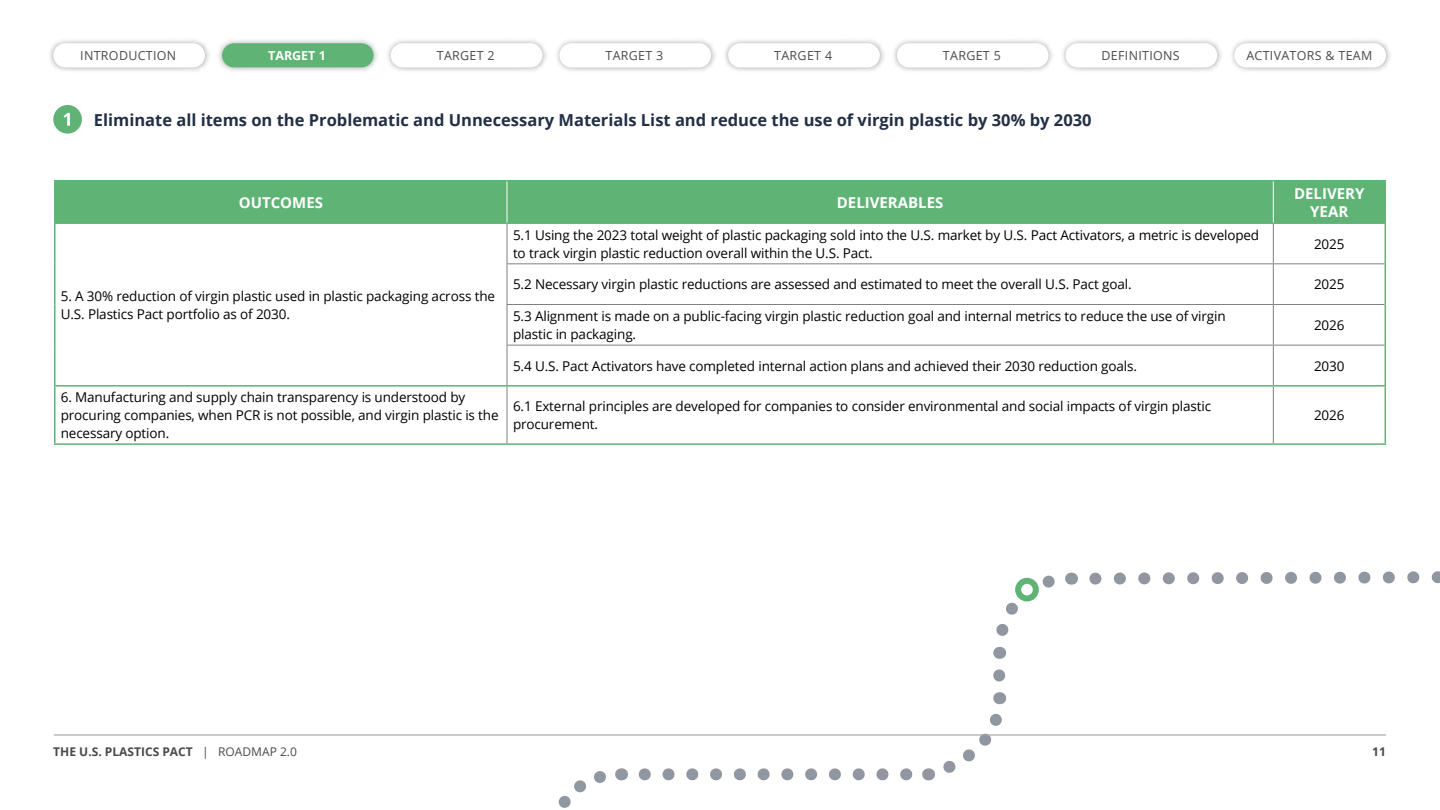
<style>
.page{position:relative;width:1440px;height:810px;background:#fff}
.page>*{position:absolute;margin:0;border:0;box-sizing:border-box;transform-origin:0 0}
.t1{font:700 16.5px "Open Sans";color:#232f44}
.t2{font:700 15px/18px "Open Sans";color:#fff;text-align:center}
.t3{font:13.5px/18px "Open Sans";letter-spacing:-.01em;color:#000}
.t4{font:12.45px "Open Sans";letter-spacing:.025em;color:#4a4a4a}
.t5{font:700 12.45px "Open Sans";color:#fff}
.t6{font:700 12px "Open Sans";color:#4a4a4a}
.s1{font-weight:400}
</style>
<div class="page">
<div style="left:53px;top:105px;width:29px;height:29px;background:#5fb375;border-radius:50%"></div>
<svg style="left:64px;top:113px;width:6px;height:13px"></svg>
<svg style="left:645px;top:768px;width:268px;height:12px"></svg>
<svg style="left:558px;top:768px;width:65px;height:40px"></svg>
<svg style="left:928px;top:572px;width:145px;height:209px"></svg>
<svg style="left:1089px;top:571px;width:351px;height:14px"></svg>
<div style="left:56px;top:182px;width:1328px;height:40px;background:#5fb375"></div>
<hr style="left:54px;top:180px;width:453px;height:2px;background:#5fb375">
<hr style="left:54px;top:182px;width:2px;height:40px;background:#5fb375">
<hr style="left:507px;top:180px;width:766px;height:2px;background:#5fb375">
<hr style="left:1273px;top:180px;width:113px;height:2px;background:#5fb375">
<hr style="left:1384px;top:182px;width:2px;height:40px;background:#5fb375">
<hr style="left:54px;top:222px;width:453px;height:2px;background:#5fb375">
<hr style="left:54px;top:224px;width:2px;height:40px;background:#5fb375">
<hr style="left:507px;top:222px;width:766px;height:2px;background:#5fb375">
<hr style="left:1273px;top:222px;width:113px;height:2px;background:#5fb375">
<hr style="left:1384px;top:224px;width:2px;height:40px;background:#5fb375">
<hr style="left:54px;top:264px;width:2px;height:40px;background:#5fb375">
<hr style="left:1384px;top:264px;width:2px;height:40px;background:#5fb375">
<hr style="left:54px;top:304px;width:2px;height:41px;background:#5fb375">
<hr style="left:1384px;top:304px;width:2px;height:41px;background:#5fb375">
<hr style="left:54px;top:345px;width:2px;height:40px;background:#5fb375">
<hr style="left:1384px;top:345px;width:2px;height:40px;background:#5fb375">
<hr style="left:507px;top:182px;width:1px;height:40px;background:#fff">
<hr style="left:1273px;top:182px;width:1px;height:40px;background:#fff">
<hr style="left:507px;top:224px;width:1px;height:39px;background:#808080">
<hr style="left:1273px;top:224px;width:1px;height:39px;background:#808080">
<hr style="left:507px;top:263px;width:766px;height:1px;background:#808080">
<hr style="left:507px;top:264px;width:1px;height:40px;background:#808080">
<hr style="left:1273px;top:263px;width:111px;height:1px;background:#808080">
<hr style="left:1273px;top:264px;width:1px;height:40px;background:#808080">
<hr style="left:507px;top:304px;width:766px;height:1px;background:#808080">
<hr style="left:507px;top:305px;width:1px;height:40px;background:#808080">
<hr style="left:1273px;top:304px;width:111px;height:1px;background:#808080">
<hr style="left:1273px;top:305px;width:1px;height:40px;background:#808080">
<hr style="left:507px;top:345px;width:766px;height:1px;background:#808080">
<hr style="left:507px;top:346px;width:1px;height:39px;background:#808080">
<hr style="left:1273px;top:345px;width:111px;height:1px;background:#808080">
<hr style="left:1273px;top:346px;width:1px;height:39px;background:#808080">
<hr style="left:54px;top:385px;width:453px;height:2px;background:#5fb375">
<hr style="left:54px;top:387px;width:2px;height:56px;background:#5fb375">
<hr style="left:507px;top:385px;width:766px;height:2px;background:#5fb375">
<hr style="left:1273px;top:385px;width:113px;height:2px;background:#5fb375">
<hr style="left:1384px;top:387px;width:2px;height:56px;background:#5fb375">
<hr style="left:54px;top:443px;width:453px;height:2px;background:#5fb375">
<hr style="left:507px;top:443px;width:766px;height:2px;background:#5fb375">
<hr style="left:1273px;top:443px;width:113px;height:2px;background:#5fb375">
<hr style="left:507px;top:387px;width:1px;height:56px;background:#808080">
<hr style="left:1273px;top:387px;width:1px;height:56px;background:#808080">
<div style="left:1018px;top:581px;width:18px;height:17px;background:#fff;border-radius:50%"></div>
<div style="left:1015px;top:578px;width:24px;height:23px;border:6px solid #5fb375;border-radius:50%"></div>
<div style="left:1060px;top:37px;width:163px;height:37px;background:#4a4a4a;opacity:.5"></div>
<div style="left:1065px;top:43px;width:152px;height:24px;background:#fff;border-radius:12px"></div>
<div style="left:48px;top:37px;width:163px;height:37px;background:#4a4a4a;opacity:.5"></div>
<div style="left:53px;top:43px;width:152px;height:24px;background:#fff;border-radius:12px"></div>
<div style="left:216px;top:37px;width:163px;height:37px;background:#4a4a4a;opacity:.5"></div>
<div style="left:385px;top:37px;width:163px;height:37px;background:#4a4a4a;opacity:.5"></div>
<div style="left:391px;top:43px;width:151px;height:24px;background:#fff;border-radius:12px"></div>
<div style="left:554px;top:37px;width:163px;height:37px;background:#4a4a4a;opacity:.5"></div>
<div style="left:559px;top:43px;width:152px;height:24px;background:#fff;border-radius:12px"></div>
<div style="left:722px;top:37px;width:163px;height:37px;background:#4a4a4a;opacity:.5"></div>
<div style="left:728px;top:43px;width:152px;height:24px;background:#fff;border-radius:12px"></div>
<div style="left:891px;top:37px;width:163px;height:37px;background:#4a4a4a;opacity:.5"></div>
<div style="left:897px;top:43px;width:151px;height:24px;background:#fff;border-radius:12px"></div>
<div style="left:1228px;top:37px;width:163px;height:37px;background:#4a4a4a;opacity:.5"></div>
<div style="left:1234px;top:43px;width:152px;height:24px;background:#fff;border-radius:12px"></div>
<hr style="left:54px;top:734px;width:1332px;height:2px;background:#a4a4a4">
<div style="left:222px;top:43px;width:152px;height:24px;background:#5fb375;border-radius:12px"></div>
<p class="t4" style="left:80px;top:47px;width:98px">INTRODUCTION</p>
<p class="t4" style="left:437px;top:47px;width:59px">TARGET 2</p>
<p class="t4" style="left:605px;top:47px;width:59px">TARGET 3</p>
<p class="t4" style="left:774px;top:47px;width:59px">TARGET 4</p>
<p class="t4" style="left:943px;top:47px;width:59px">TARGET 5</p>
<p class="t4" style="left:1101px;top:47px;width:80px">DEFINITIONS</p>
<p class="t4" style="left:1246px;top:47px;width:127px">ACTIVATORS &amp; TEAM</p>
<p class="t5" style="left:268px;top:47px;width:59px">TARGET 1</p>
<p class="t1" style="left:94px;top:108px;width:999px">Eliminate all items on the Problematic and Unnecessary Materials List and reduce the use of virgin plastic by 30% by 2030</p>
<p class="t2" style="left:239px;top:193px;width:86px">OUTCOMES</p>
<p class="t2" style="left:837px;top:193px;width:108px">DELIVERABLES</p>
<p class="t2" style="left:1294px;top:184px;width:72px">DELIVERY<br>YEAR</p>
<p class="t3" style="left:61px;top:286px;width:436px">5. A 30% reduction of virgin plastic used in plastic packaging across the<br>U.S. Plastics Pact portfolio as of 2030.</p>
<p class="t3" style="left:513px;top:225px;width:748px">5.1 Using the 2023 total weight of plastic packaging sold into the U.S. market by U.S. Pact Activators, a metric is developed to track virgin plastic reduction overall within the U.S. Pact.</p>
<p class="t3" style="left:1314px;top:234px;width:32px">2025</p>
<p class="t3" style="left:513px;top:275px;width:620px">5.2 Necessary virgin plastic reductions are assessed and estimated to meet the overall U.S. Pact goal.</p>
<p class="t3" style="left:1314px;top:275px;width:32px">2025</p>
<p class="t3" style="left:513px;top:307px;width:714px">5.3 Alignment is made on a public-facing virgin plastic reduction goal and internal metrics to reduce the use of virgin plastic in packaging.</p>
<p class="t3" style="left:1314px;top:316px;width:32px">2026</p>
<p class="t3" style="left:513px;top:356px;width:625px">5.4 U.S. Pact Activators have completed internal action plans and achieved their 2030 reduction goals.</p>
<p class="t3" style="left:1314px;top:356px;width:32px">2030</p>
<p class="t3" style="left:61px;top:388px;width:439px">6. Manufacturing and supply chain transparency is understood by procuring companies, when PCR is not possible, and virgin plastic is the necessary option.</p>
<p class="t3" style="left:513px;top:397px;width:700px">6.1 External principles are developed for companies to consider environmental and social impacts of virgin plastic procurement.</p>
<p class="t3" style="left:1314px;top:406px;width:32px">2026</p>
<p class="t6" style="left:53px;top:743px;width:245px">THE U.S. PLASTICS PACT <span class="s1">| ROADMAP 2.0</span></p>
<p class="t6" style="left:1372px;top:743px;width:15px">11</p>
</div>
